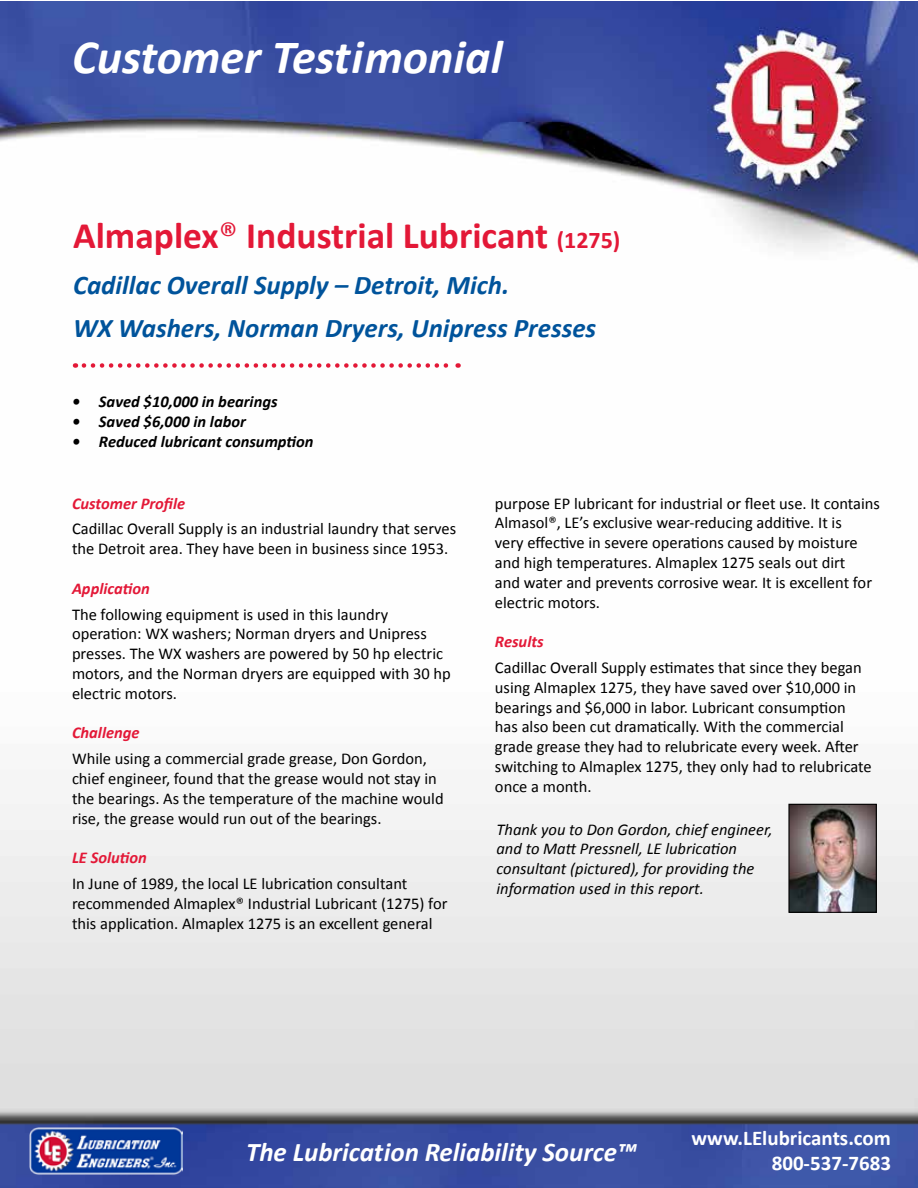
<style>
.page{position:relative;width:918px;height:1188px;background:#fff}
.page>*{position:absolute;margin:0;border:0;box-sizing:border-box;transform-origin:0 0}
.t1{font:italic 700 48px "Calibri";color:#fff}
.t2{font:700 37.5px "Calibri";color:#e31837}
.t3{font:italic 700 27px/42.9px "Calibri";color:#00539b}
.t4{font:italic 700 27px "Calibri";color:#fff}
.t5{font:700 21px/25.2px "Calibri";color:#fff;text-align:right}
.t6{font:16.5px/19.8px "Calibri";color:#000}
.t7{font:italic 16.5px/19.8px "Calibri";color:#000}
.t8{font:italic 700 16.5px "Calibri";color:#000}
.t9{font:italic 700 16.5px "Calibri";color:#e31837}
.s1{font-weight:400}
.s2{font-size:24px}
</style>
<div class="page">
<img style="left:1px;top:1px;width:917px;height:1187px">
<img style="left:28px;top:1125px;width:154px;height:50px">
<svg style="left:84px;top:363px;width:375px;height:5px"></svg>
<img style="left:790px;top:806px;width:85px;height:105px">
<div style="left:788px;top:804px;width:89px;height:109px;border:1px solid #000"></div>
<h1 class="t1" style="left:72px;top:27px;width:432px">Customer Testimonial</h1>
<h2 class="t2" style="left:73px;top:212px;width:549px">Almaplex<span class="s1">®</span> Industrial Lubricant <span class="s2">(1275)</span></h2>
<h3 class="t3" style="left:73px;top:264px;width:525px">Cadillac Overall Supply – Detroit, Mich.<br>WX Washers, Norman Dryers, Unipress Presses</h3>
<p class="t8" style="left:72px;top:391px;width:207px">• Saved $10,000 in bearings</p>
<p class="t8" style="left:72px;top:411px;width:175px">• Saved $6,000 in labor</p>
<p class="t8" style="left:72px;top:431px;width:243px">• Reduced lubricant consumption</p>
<p class="t9" style="left:72px;top:493px;width:115px">Customer Profile</p>
<p class="t6" style="left:72px;top:519px;width:386px">Cadillac Overall Supply is an industrial laundry that serves the Detroit area. They have been in business since 1953.</p>
<p class="t9" style="left:72px;top:578px;width:79px">Application</p>
<p class="t6" style="left:72px;top:604px;width:380px">The following equipment is used in this laundry operation: WX washers; Norman dryers and Unipress presses. The WX washers are powered by 50 hp electric motors, and the Norman dryers are equipped with 30 hp electric motors.</p>
<p class="t9" style="left:72px;top:722px;width:69px">Challenge</p>
<p class="t6" style="left:72px;top:749px;width:373px">While using a commercial grade grease, Don Gordon, chief engineer, found that the grease would not stay in the bearings. As the temperature of the machine would rise, the grease would run out of the bearings.</p>
<p class="t9" style="left:72px;top:847px;width:76px">LE Solution</p>
<p class="t6" style="left:72px;top:874px;width:377px">In June of 1989, the local LE lubrication consultant recommended Almaplex® Industrial Lubricant (1275) for this application. Almaplex 1275 is an excellent general</p>
<p class="t6" style="left:495px;top:493px;width:387px">purpose EP lubricant for industrial or fleet use. It contains Almasol®, LE’s exclusive wear-reducing additive. It is<br>very effective in severe operations caused by moisture and high temperatures. Almaplex 1275 seals out dirt<br>and water and prevents corrosive wear. It is excellent for electric motors.</p>
<p class="t9" style="left:495px;top:631px;width:50px">Results</p>
<p class="t6" style="left:495px;top:658px;width:378px">Cadillac Overall Supply estimates that since they began using Almaplex 1275, they have saved over $10,000 in bearings and $6,000 in labor. Lubricant consumption has also been cut dramatically. With the commercial grade grease they had to relubricate every week. After switching to Almaplex 1275, they only had to relubricate once a month.</p>
<p class="t7" style="left:496px;top:819px;width:278px">Thank you to Don Gordon, chief engineer, and to Matt Pressnell, LE lubrication consultant (pictured), for providing the information used in this report.</p>
<h3 class="t4" style="left:246px;top:1135px;width:392px">The Lubrication Reliability Source™</h3>
<p class="t5" style="left:692px;top:1125px;width:201px">www.LElubricants.com<br>800-537-7683</p>
</div>
